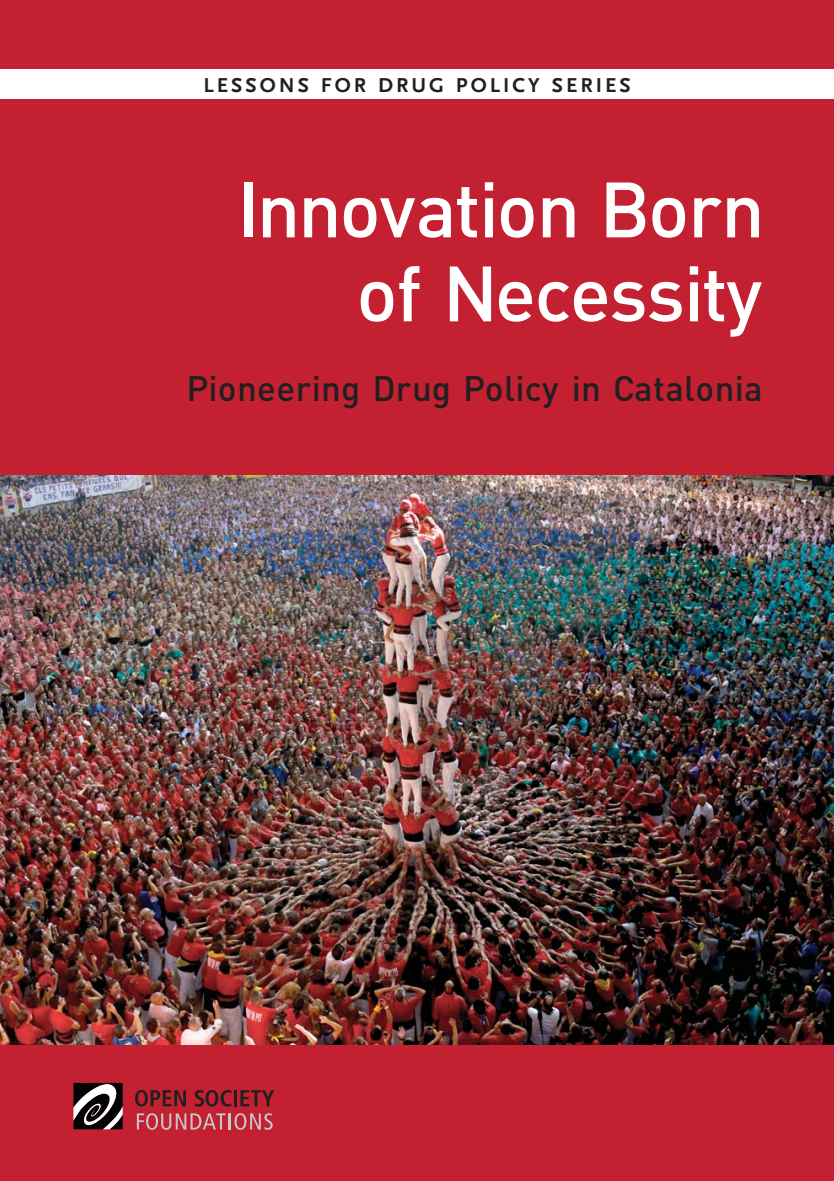
<style>
.page{position:relative;width:834px;height:1181px;background:#fff}
.page>*{position:absolute;margin:0;border:0;box-sizing:border-box;transform-origin:0 0}
.t1{font:77px/84px "DIN Md PFL";letter-spacing:.02em;color:#fff;text-align:right}
.t2{font:35px "DIN Md PFL";letter-spacing:.055em;color:#231f20}
.t3{font:700 21px "Scala Sans";letter-spacing:.145em;color:#231f20}
</style>
<div class="page">
<div style="left:0;top:0;width:833px;height:1181px;background:#c32032"></div>
<div style="left:0;top:69px;width:833px;height:30px;background:#fff"></div>
<svg style="left:137px;top:1113px;width:135px;height:16px"></svg>
<svg style="left:135px;top:1090px;width:51px;height:16px"></svg>
<svg style="left:195px;top:1090px;width:36px;height:16px"></svg>
<hr style="left:234px;top:1090px;width:3px;height:16px;background:#231f20">
<svg style="left:240px;top:1090px;width:34px;height:16px"></svg>
<svg style="left:73px;top:1083px;width:50px;height:46px;background:#5a5455"></svg>
<img style="left:0;top:475px;width:833px;height:569px">
<p class="t3" style="left:203px;top:77px;width:429px">LESSONS FOR DRUG POLICY SERIES</p>
<h1 class="t1" style="left:237px;top:176px;width:524px">Innovation Born of Necessity</h1>
<p class="t2" style="left:186px;top:376px;width:575px">Pioneering Drug Policy in Catalonia</p>
</div>
